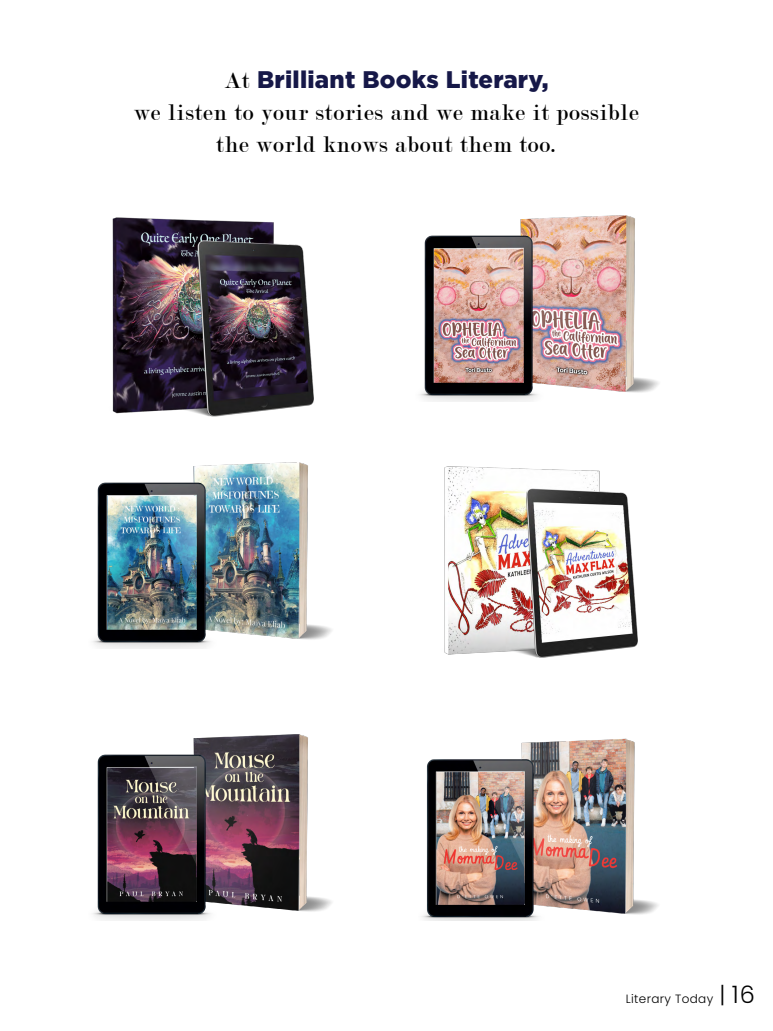
<style>
.page{position:relative;width:773px;height:1031px;background:#fff}
.page>*{position:absolute;margin:0;border:0;box-sizing:border-box;transform-origin:0 0}
.t1{font:24px/32px "Modern";letter-spacing:.04em;color:#000;text-align:center}
.t2{font:900 24px "Gotham";letter-spacing:.01em;color:#161848}
.t3{font:300 12px "Poppins";letter-spacing:.03em;color:#000}
.s1{font-family:"Modern";font-weight:400;color:#000}
.s2{font-size:23px}
.s3{font-size:24px}
</style>
<div class="page">
<img style="left:93px;top:734px;width:239px;height:186px">
<img style="left:422px;top:738px;width:236px;height:182px">
<img style="left:444px;top:466px;width:194px;height:192px">
<img style="left:93px;top:462px;width:239px;height:186px">
<img style="left:420px;top:215px;width:239px;height:186px">
<img style="left:112px;top:217px;width:202px;height:200px">
<p class="t2" style="left:224px;top:66px;width:325px"><span class="s1">At</span> Brilliant Books Literary,</p>
<p class="t1" style="left:134px;top:97px;width:506px">we listen to your stories and we make it possible the world knows about them too.</p>
<p class="t3" style="left:625px;top:991px;width:131px">Literary Today <span class="s2">|</span> <span class="s3">16</span></p>
</div>
